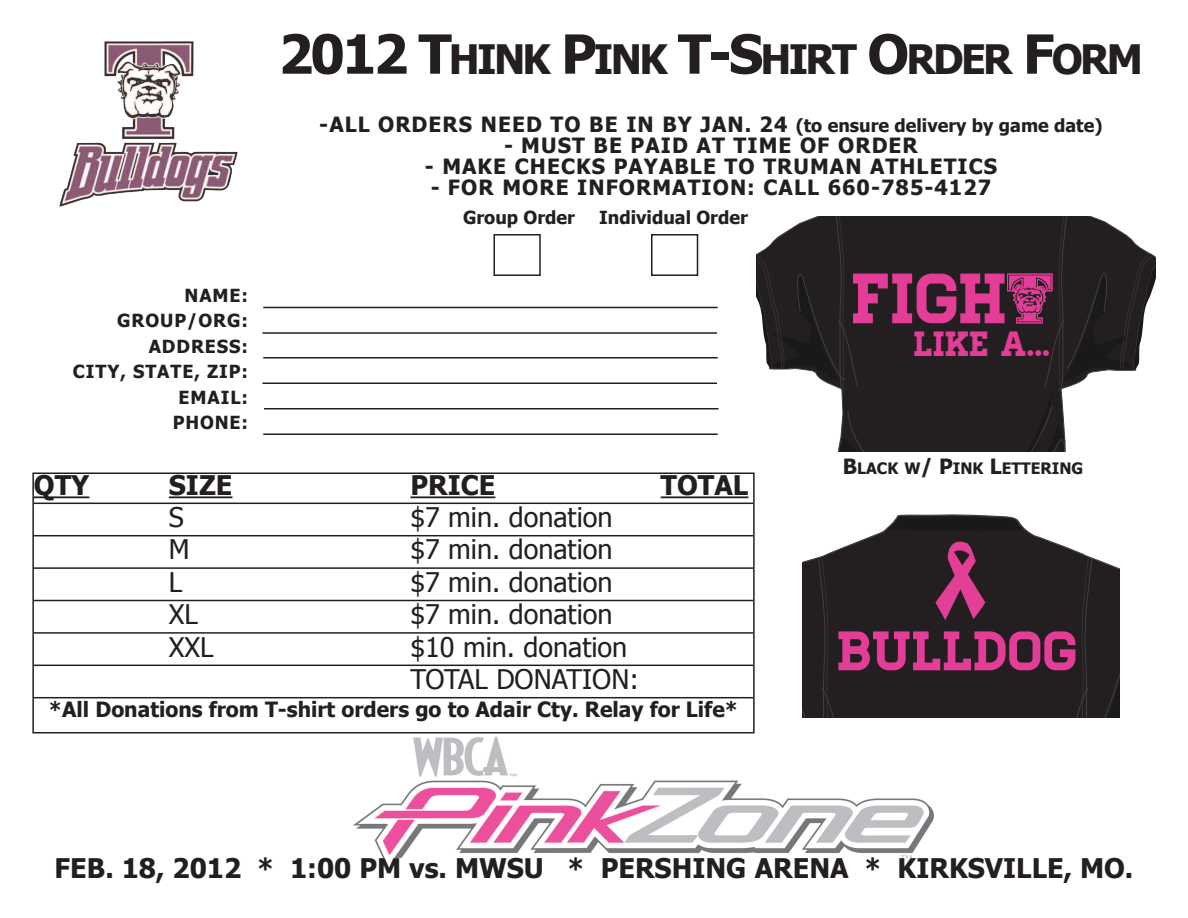
<style>
.page{position:relative;width:1188px;height:918px;background:#fff}
.page>*{position:absolute;margin:0;border:0;box-sizing:border-box;transform-origin:0 0}
.t1{font:70.95px "Homestead";color:#e43d97}
.t2{font:55.5px "Homestead";color:#e43d97}
.t3{font:700 40.5px "Tahoma";letter-spacing:-.065em;color:#231f20}
.t4{font:35.1px "Homestead";color:#e43d97}
.t5{font:27px/32.4px "Tahoma";color:#231f20}
.t6{font:700 27px "Tahoma";color:#231f20}
.t7{font:700 21px "Tahoma";letter-spacing:.05em;color:#231f20}
.t8{font:700 21px "Tahoma";color:#231f20}
.t9{font:700 18px/25.5px "Tahoma";letter-spacing:.05em;color:#231f20;text-align:right}
.t10{font:700 18px "Tahoma";color:#231f20}
.t11{font:700 15.75px "Tahoma";color:#231f20}
.s1{font-size:54px}
.s2{font-size:18px}
.s3{font-size:21px}
</style>
<div class="page">
<img style="left:59px;top:41px;width:179px;height:166px">
<img style="left:353px;top:736px;width:581px;height:121px">
<div style="left:494px;top:234px;width:47px;height:42px;border:2px solid #231f20"></div>
<div style="left:651px;top:234px;width:47px;height:42px;border:2px solid #231f20"></div>
<hr style="left:263px;top:307px;width:455px;height:1px;background:#231f20">
<hr style="left:262px;top:332px;width:455px;height:2px;background:#231f20">
<hr style="left:263px;top:357px;width:455px;height:1px;background:#231f20">
<hr style="left:262px;top:382px;width:455px;height:2px;background:#231f20">
<hr style="left:264px;top:408px;width:454px;height:2px;background:#231f20">
<hr style="left:263px;top:434px;width:455px;height:1px;background:#231f20">
<div style="left:32px;top:472px;width:723px;height:261px;border:2px solid #231f20"></div>
<hr style="left:34px;top:496px;width:55px;height:2px;background:#231f20">
<hr style="left:169px;top:496px;width:63px;height:2px;background:#231f20">
<hr style="left:410px;top:496px;width:85px;height:2px;background:#231f20">
<hr style="left:661px;top:496px;width:87px;height:2px;background:#231f20">
<hr style="left:34px;top:503px;width:719px;height:1px;background:#231f20">
<hr style="left:34px;top:535px;width:719px;height:1px;background:#231f20">
<hr style="left:34px;top:567px;width:719px;height:2px;background:#231f20">
<hr style="left:34px;top:600px;width:719px;height:1px;background:#231f20">
<hr style="left:34px;top:632px;width:719px;height:2px;background:#231f20">
<hr style="left:34px;top:665px;width:719px;height:1px;background:#231f20">
<hr style="left:34px;top:697px;width:719px;height:1px;background:#231f20">
<svg style="left:756px;top:216px;width:400px;height:236px"></svg>
<svg style="left:815px;top:514px;width:278px;height:204px;background:#3a3738"></svg>
<svg style="left:889px;top:517px;width:135px;height:15px;background:#252424"></svg>
<svg style="left:1065px;top:558px;width:55px;height:160px;background:#272324"></svg>
<div style="left:802px;top:558px;width:43px;height:160px;background:#231f20"></div>
<svg style="left:935px;top:538px;width:50px;height:82px;background:#722c51"></svg>
<h3 class="t3" style="left:279px;top:33px;width:866px"><span class="s1">2012 T</span>HINK <span class="s1">P</span>INK <span class="s1">T-S</span>HIRT <span class="s1">O</span>RDER <span class="s1">F</span>ORM</h3>
<p class="t9" style="left:73px;top:282px;width:177px">NAME:<br>GROUP/ORG:<br>ADDRESS:<br>CITY, STATE, ZIP:<br>EMAIL:<br>PHONE:</p>
<p class="t7" style="left:319px;top:111px;width:785px">-ALL ORDERS NEED TO BE IN BY JAN. 24 <span class="s2">(TO ENSURE DELIVERY BY GAME DATE)</span></p>
<p class="t7" style="left:504px;top:132px;width:415px">- MUST BE PAID AT TIME OF ORDER</p>
<p class="t7" style="left:425px;top:153px;width:574px">- MAKE CHECKS PAYABLE TO TRUMAN ATHLETICS</p>
<p class="t7" style="left:431px;top:174px;width:562px">- FOR MORE INFORMATION: CALL 660-785-4127</p>
<p class="t9" style="left:463px;top:204px;width:113px">GROUP ORDER</p>
<p class="t10" style="left:599px;top:206px;width:150px">INDIVIDUAL ORDER</p>
<h1 class="t1" style="left:853px;top:257px;width:157px">FIGH</h1>
<h3 class="t4" style="left:914px;top:324px;width:138px">LIKE A...</h3>
<p class="t6" style="left:34px;top:468px;width:57px">QTY</p>
<p class="t6" style="left:169px;top:468px;width:65px">SIZE</p>
<p class="t6" style="left:410px;top:468px;width:87px">PRICE</p>
<p class="t6" style="left:661px;top:468px;width:89px">TOTAL</p>
<p class="t5" style="left:169px;top:500px;width:17px">S</p>
<p class="t5" style="left:410px;top:500px;width:204px">$7 min. donation</p>
<p class="t5" style="left:169px;top:533px;width:22px">M</p>
<p class="t5" style="left:410px;top:533px;width:204px">$7 min. donation</p>
<p class="t5" style="left:169px;top:565px;width:15px">L</p>
<p class="t5" style="left:410px;top:565px;width:204px">$7 min. donation</p>
<p class="t5" style="left:169px;top:597px;width:31px">XL</p>
<p class="t5" style="left:410px;top:597px;width:204px">$7 min. donation</p>
<p class="t5" style="left:169px;top:630px;width:46px">XXL</p>
<p class="t5" style="left:410px;top:630px;width:230px">$10 min. donation<br>TOTAL DONATION:</p>
<p class="t8" style="left:49px;top:696px;width:691px">*ALL DONATIONS FROM T-SHIRT ORDERS GO TO ADAIR CTY. RELAY FOR LIFE*</p>
<p class="t11" style="left:843px;top:458px;width:242px"><span class="s3">B</span>LACK W<span class="s3">/ P</span>INK <span class="s3">L</span>ETTERING</p>
<h2 class="t2" style="left:838px;top:619px;width:242px">BULLDOG</h2>
<p class="t6" style="left:55px;top:851px;width:1080px">FEB. 18, 2012 * 1:00 PM VS. MWSU * PERSHING ARENA * KIRKSVILLE, MO.</p>
</div>
